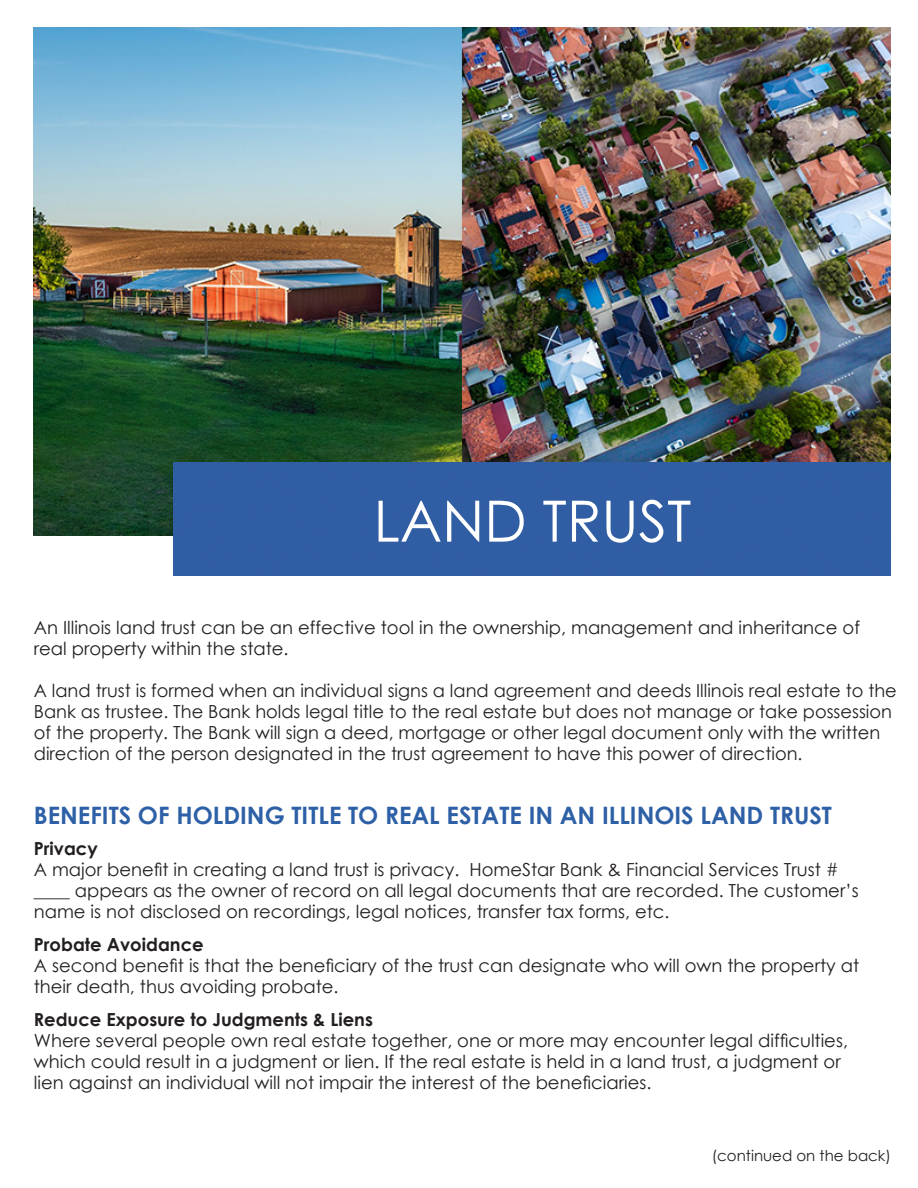
<style>
.page{position:relative;width:918px;height:1188px;background:#fff}
.page>*{position:absolute;margin:0;border:0;box-sizing:border-box;transform-origin:0 0}
.t1{font:57px "Century Gothic";color:#fff}
.t2{font:700 24px "Century Gothic";color:#2d60a6}
.t3{font:18px/21px "Century Gothic";color:#231f20}
.t4{font:700 18px "Century Gothic";color:#231f20}
.t5{font:15px "Century Gothic";color:#231f20}
</style>
<div class="page">
<img style="left:34px;top:27px;width:857px;height:509px">
<div style="left:174px;top:462px;width:717px;height:114px;background:#305da3"></div>
<p class="t1" style="left:374px;top:481px;width:319px">LAND TRUST</p>
<p class="t3" style="left:34px;top:616px;width:828px">An Illinois land trust can be an effective tool in the ownership, management and inheritance of</p>
<p class="t3" style="left:34px;top:637px;width:256px">real property within the state.</p>
<p class="t3" style="left:34px;top:679px;width:865px">A land trust is formed when an individual signs a land agreement and deeds Illinois real estate to the Bank as trustee. The Bank holds legal title to the real estate but does not manage or take possession of the property. The Bank will sign a deed, mortgage or other legal document only with the written direction of the person designated in the trust agreement to have this power of direction.</p>
<p class="t2" style="left:34px;top:797px;width:800px">BENEFITS OF HOLDING TITLE TO REAL ESTATE IN AN ILLINOIS LAND TRUST</p>
<p class="t4" style="left:34px;top:835px;width:66px">Privacy</p>
<p class="t3" style="left:34px;top:859px;width:826px">A major benefit in creating a land trust is privacy. HomeStar Bank &amp; Financial Services Trust # ____ appears as the owner of record on all legal documents that are recorded. The customer’s name is not disclosed on recordings, legal notices, transfer tax forms, etc.</p>
<p class="t4" style="left:34px;top:931px;width:171px">Probate Avoidance</p>
<p class="t3" style="left:34px;top:955px;width:827px">A second benefit is that the beneficiary of the trust can designate who will own the property at their death, thus avoiding probate.</p>
<p class="t4" style="left:34px;top:1006px;width:341px">Reduce Exposure to Judgments &amp; Liens</p>
<p class="t3" style="left:34px;top:1030px;width:816px">Where several people own real estate together, one or more may encounter legal difficulties, which could result in a judgment or lien. If the real estate is held in a land trust, a judgment or lien against an individual will not impair the interest of the beneficiaries.</p>
<p class="t5" style="left:712px;top:1145px;width:181px">(continued on the back)</p>
</div>
